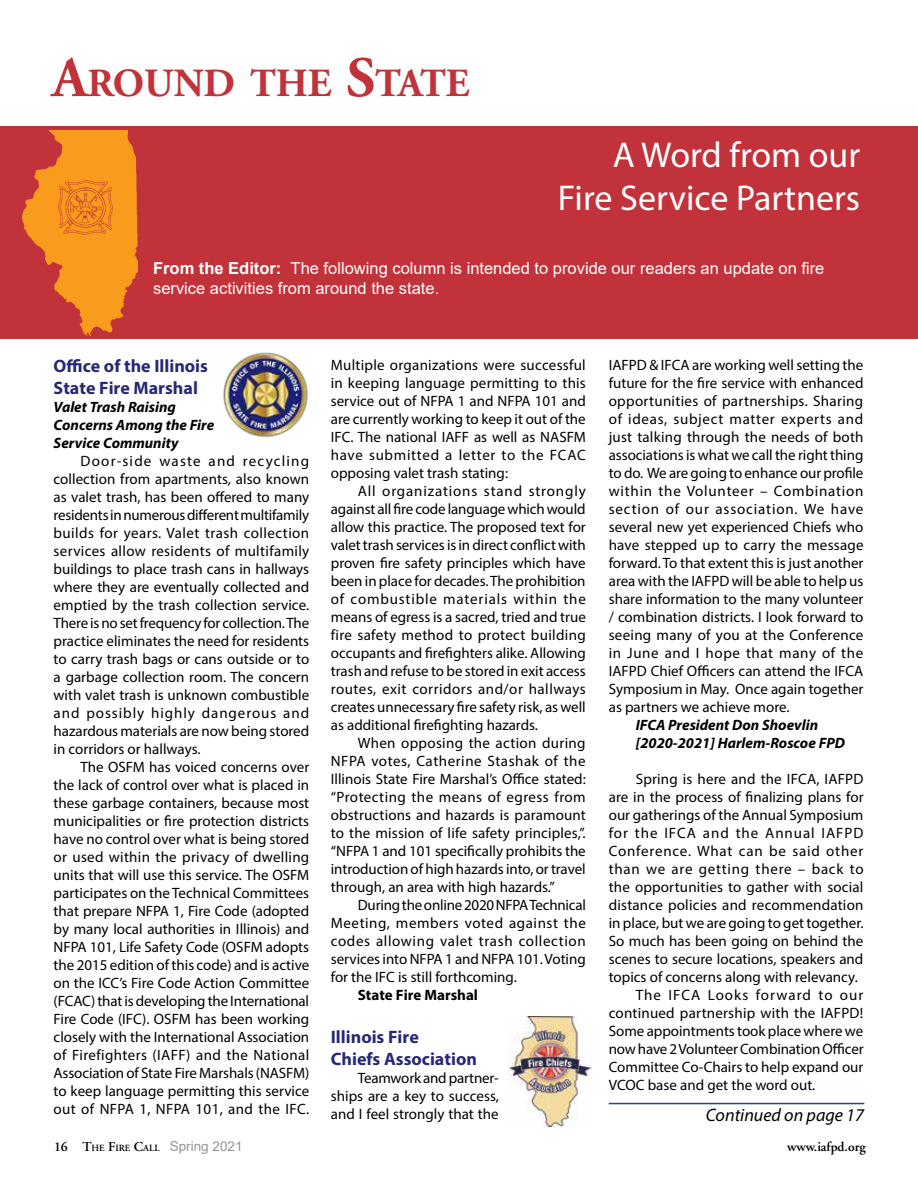
<style>
.page{position:relative;width:918px;height:1188px;background:#fff}
.page>*{position:absolute;margin:0;border:0;box-sizing:border-box;transform-origin:0 0}
.t1{font:700 39.9px "Adobe Garamond";color:#c2323a}
.t2{font:36px/43.2px "Myriad Pro";color:#fff;text-align:right}
.t3{font:700 18px/21.6px "Myriad Pro";color:#282974}
.t4{font:italic 18px "Myriad Pro";color:#000}
.t5{font:16.5px/19.8px "Arial";color:#fff}
.t6{font:15px/18px "Myriad Pro";color:#000;text-align:justify}
.t7{font:italic 700 15px/18px "Myriad Pro";color:#000}
.t8{font:15px "Myriad Pro";letter-spacing:.055em;color:#000}
.t9{font:15px "Myriad Pro";letter-spacing:.05em;color:#000}
.t10{font:15px "Myriad Pro";letter-spacing:.06em;color:#000}
.t11{font:15px "Myriad Pro";letter-spacing:.07em;color:#000}
.t12{font:700 15px "Myriad Pro";color:#000}
.t13{font:13.5px "Arial";color:#939598}
.t14{font:600 13.5px "Adobe Garamond";color:#000}
.s1{font-size:57px}
.s2{font-weight:700}
.s3{font-family:"Adobe Garamond";font-weight:600;color:#000}
.s4{font-family:"Adobe Garamond";font-weight:600;font-size:9.45px;color:#000}
</style>
<div class="page">
<div style="left:0;top:126px;width:918px;height:213px;background:#c2323a"></div>
<img style="left:23px;top:130px;width:115px;height:205px">
<img style="left:59px;top:181px;width:53px;height:53px">
<hr style="left:609px;top:1103px;width:255px;height:1px;background:#25408f">
<img style="left:508px;top:1016px;width:83px;height:110px">
<img style="left:223px;top:352px;width:85px;height:85px">
<h1 class="t1" style="left:52px;top:62px;width:419px"><span class="s1">A</span>ROUND THE <span class="s1">S</span>TATE</h1>
<h2 class="t2" style="left:558px;top:133px;width:304px">A Word from our<br>Fire Service Partners</h2>
<p class="t5" style="left:153px;top:259px;width:673px"><span class="s2">From the Editor:</span> The following column is intended to provide our readers an update on fire service activities from around the state.</p>
<p class="t3" style="left:54px;top:355px;width:156px">Office of the Illinois<br>State Fire Marshal</p>
<p class="t7" style="left:54px;top:397px;width:162px">Valet Trash Raising<br>Concerns Among the Fire<br>Service Community</p>
<p class="t6" style="left:54px;top:452px;width:257px;text-indent:27px">Door-side waste and recycling collection from apartments, also known as valet trash, has been offered to many residents in numerous different multifamily builds for years. Valet trash collection services allow residents of multifamily buildings to place trash cans in hallways where they are eventually collected and emptied by the trash collection service.<br>There is no set frequency for collection. The practice eliminates the need for residents to carry trash bags or cans outside or to a garbage collection room. The concern with valet trash is unknown combustible and possibly highly dangerous and hazardous materials are now being stored in corridors or hallways.</p>
<p class="t6" style="left:54px;top:758px;width:257px;text-indent:27px">The OSFM has voiced concerns over the lack of control over what is placed in these garbage containers, because most municipalities or fire protection districts have no control over what is being stored or used within the privacy of dwelling units that will use this service. The OSFM participates on the Technical Committees that prepare NFPA 1, Fire Code (adopted by many local authorities in Illinois) and NFPA 101, Life Safety Code (OSFM adopts the 2015 edition of this code) and is active on the ICC’s Fire Code Action Committee (FCAC) that is developing the International Fire Code (IFC). OSFM has been working closely with the International Association of Firefighters (IAFF) and the National Association of State Fire Marshals (NASFM) to keep language permitting this service out of NFPA 1, NFPA 101, and the IFC.</p>
<p class="t6" style="left:331px;top:356px;width:257px">Multiple organizations were successful in keeping language permitting to this service out of NFPA 1 and NFPA 101 and are currently working to keep it out of the IFC. The national IAFF as well as NASFM have submitted a letter to the FCAC opposing valet trash stating:</p>
<p class="t6" style="left:331px;top:482px;width:257px;text-indent:27px">All organizations stand strongly against all fire code language which would allow this practice. The proposed text for valet trash services is in direct conflict with proven fire safety principles which have been in place for decades. The prohibition of combustible materials within the means of egress is a sacred, tried and true fire safety method to protect building occupants and firefighters alike. Allowing trash and refuse to be stored in exit access routes, exit corridors and/or hallways creates unnecessary fire safety risk, as well as additional firefighting hazards.</p>
<p class="t6" style="left:331px;top:734px;width:257px;text-indent:27px">When opposing the action during NFPA votes, Catherine Stashak of the Illinois State Fire Marshal’s Office stated: “Protecting the means of egress from obstructions and hazards is paramount to the mission of life safety principles,”. “NFPA 1 and 101 specifically prohibits the introduction of high hazards into, or travel through, an area with high hazards.”</p>
<p class="t6" style="left:331px;top:896px;width:257px;text-indent:27px">During the online 2020 NFPA Technical Meeting, members voted against the codes allowing valet trash collection services into NFPA 1 and NFPA 101. Voting for the IFC is still forthcoming.</p>
<p class="t12" style="left:358px;top:985px;width:122px">State Fire Marshal</p>
<p class="t3" style="left:331px;top:1026px;width:148px">Illinois Fire<br>Chiefs Association</p>
<p class="t6" style="left:331px;top:1069px;width:170px;text-indent:27px">Teamwork and partner&shy;ships are a key to success, and I feel strongly that the</p>
<p class="t6" style="left:609px;top:356px;width:256px">IAFPD &amp; IFCA are working well setting the future for the fire service with enhanced opportunities of partnerships. Sharing of ideas, subject matter experts and just talking through the needs of both associations is what we call the right thing to do. We are going to enhance our profile within the Volunteer – Combination section of our association. We have several new yet experienced Chiefs who have stepped up to carry the message forward. To that extent this is just another area with the IAFPD will be able to help us share information to the many volunteer / combination districts. I look forward to seeing many of you at the Conference in June and I hope that many of the IAFPD Chief Officers can attend the IFCA Symposium in May. Once again together as partners we achieve more.</p>
<p class="t7" style="left:636px;top:716px;width:211px">IFCA President Don Shoevlin [2020-2021] Harlem-Roscoe FPD</p>
<p class="t6" style="left:636px;top:770px;width:229px">Spring is here and the IFCA, IAFPD</p>
<p class="t6" style="left:609px;top:788px;width:256px">are in the process of finalizing plans for</p>
<p class="t6" style="left:609px;top:806px;width:256px">our gatherings of the Annual Symposium</p>
<p class="t10" style="left:609px;top:824px;width:256px">for the IFCA and the Annual IAFPD</p>
<p class="t8" style="left:609px;top:842px;width:256px">Conference. What can be said other</p>
<p class="t9" style="left:609px;top:860px;width:256px">than we are getting there – back to</p>
<p class="t6" style="left:609px;top:878px;width:256px">the opportunities to gather with social</p>
<p class="t6" style="left:609px;top:896px;width:256px">distance policies and recommendation</p>
<p class="t6" style="left:609px;top:914px;width:256px">in place, but we are going to get together.</p>
<p class="t6" style="left:609px;top:932px;width:256px">So much has been going on behind the</p>
<p class="t6" style="left:609px;top:950px;width:256px">scenes to secure locations, speakers and</p>
<p class="t6" style="left:609px;top:968px;width:251px">topics of concerns along with relevancy.</p>
<p class="t11" style="left:636px;top:986px;width:229px">The IFCA Looks forward to our</p>
<p class="t6" style="left:609px;top:1004px;width:256px">continued partnership with the IAFPD!</p>
<p class="t6" style="left:609px;top:1022px;width:256px">Some appointments took place where we</p>
<p class="t6" style="left:609px;top:1040px;width:256px">now have 2 Volunteer Combination Officer</p>
<p class="t6" style="left:609px;top:1058px;width:256px">Committee Co-Chairs to help expand our</p>
<p class="t6" style="left:609px;top:1076px;width:208px">VCOC base and get the word out.</p>
<p class="t4" style="left:706px;top:1104px;width:160px">Continued on page 17</p>
<p class="t13" style="left:54px;top:1137px;width:190px"><span class="s3">16</span> <span class="s3">T</span><span class="s4">HE</span> <span class="s3">F</span><span class="s4">IRE</span> <span class="s3">C</span><span class="s4">ALL</span> Spring 2021</p>
<p class="t14" style="left:787px;top:1140px;width:80px">www.iafpd.org</p>
</div>
